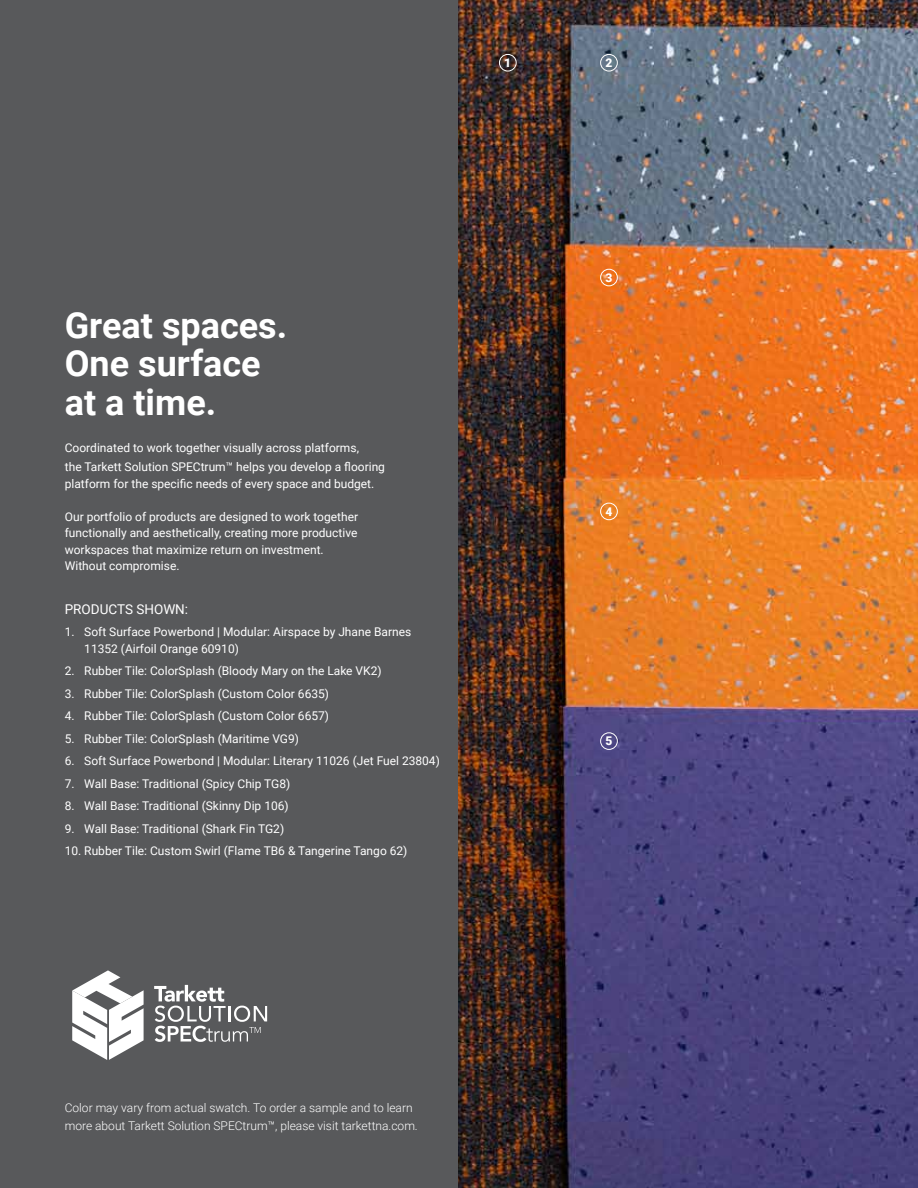
<style>
.page{position:relative;width:918px;height:1188px;background:#fff}
.page>*{position:absolute;margin:0;border:0;box-sizing:border-box;transform-origin:0 0}
.t1{font:700 36px/39px "Roboto";color:#fff}
.t2{font:13.5px "Roboto";color:#fff}
.t3{font:12px/16.5px "Roboto";color:#fff}
.t4{font:300 12px/18px "Roboto";color:#fff}
.t5{font:900 12px "Roboto";color:#fff}
</style>
<div class="page">
<img style="left:458px;top:0;width:460px;height:1188px">
<div style="left:0;top:0;width:458px;height:1188px;background:#58595b"></div>
<svg style="left:72px;top:970px;width:72px;height:90px"></svg>
<svg style="left:154px;top:985px;width:113px;height:57px"></svg>
<div style="left:499px;top:54px;width:18px;height:17px;border:1px solid #fff;border-radius:50%"></div>
<div style="left:600px;top:54px;width:18px;height:17px;border:1px solid #fff;border-radius:50%"></div>
<div style="left:600px;top:269px;width:18px;height:17px;border:1px solid #fff;border-radius:50%"></div>
<div style="left:600px;top:503px;width:18px;height:17px;border:1px solid #fff;border-radius:50%"></div>
<div style="left:600px;top:732px;width:18px;height:18px;border:1px solid #fff;border-radius:50%"></div>
<p class="t5" style="left:504px;top:54px;width:8px">1</p>
<p class="t5" style="left:605px;top:54px;width:8px">2</p>
<h1 class="t1" style="left:65px;top:304px;width:224px">Great spaces.<br>One surface at a time.</h1>
<p class="t3" style="left:65px;top:437px;width:322px;line-height:19.5px">Coordinated to work together visually across platforms,<br>the Tarkett Solution SPECtrum™ helps you develop a flooring</p>
<p class="t3" style="left:65px;top:475px;width:311px">platform for the specific needs of every space and budget.</p>
<p class="t3" style="left:65px;top:508px;width:295px">Our portfolio of products are designed to work together functionally and aesthetically, creating more productive workspaces that maximize return on investment.<br>Without compromise.</p>
<p class="t2" style="left:65px;top:599px;width:125px">PRODUCTS SHOWN:</p>
<p class="t3" style="left:84px;top:623px;width:329px;text-indent:-20px">1. Soft Surface Powerbond | Modular: Airspace by Jhane Barnes<br>11352 (Airfoil Orange 60910)</p>
<p class="t3" style="left:65px;top:662px;width:318px">2. Rubber Tile: ColorSplash (Bloody Mary on the Lake VK2)</p>
<p class="t3" style="left:65px;top:685px;width:266px">3. Rubber Tile: ColorSplash (Custom Color 6635)</p>
<p class="t3" style="left:65px;top:707px;width:266px">4. Rubber Tile: ColorSplash (Custom Color 6657)</p>
<p class="t3" style="left:65px;top:730px;width:236px">5. Rubber Tile: ColorSplash (Maritime VG9)</p>
<p class="t3" style="left:65px;top:752px;width:377px">6. Soft Surface Powerbond | Modular: Literary 11026 (Jet Fuel 23804)</p>
<p class="t3" style="left:65px;top:775px;width:227px">7. Wall Base: Traditional (Spicy Chip TG8)</p>
<p class="t3" style="left:65px;top:797px;width:225px">8. Wall Base: Traditional (Skinny Dip 106)</p>
<p class="t3" style="left:65px;top:820px;width:221px">9. Wall Base: Traditional (Shark Fin TG2)</p>
<p class="t3" style="left:65px;top:842px;width:344px">10. Rubber Tile: Custom Swirl (Flame TB6 &amp; Tangerine Tango 62)</p>
<p class="t5" style="left:605px;top:269px;width:8px">3</p>
<p class="t5" style="left:605px;top:503px;width:8px">4</p>
<p class="t5" style="left:605px;top:733px;width:8px">5</p>
<p class="t4" style="left:65px;top:1099px;width:355px">Color may vary from actual swatch. To order a sample and to learn more about Tarkett Solution SPECtrum™, please visit tarkettna.com.</p>
</div>
